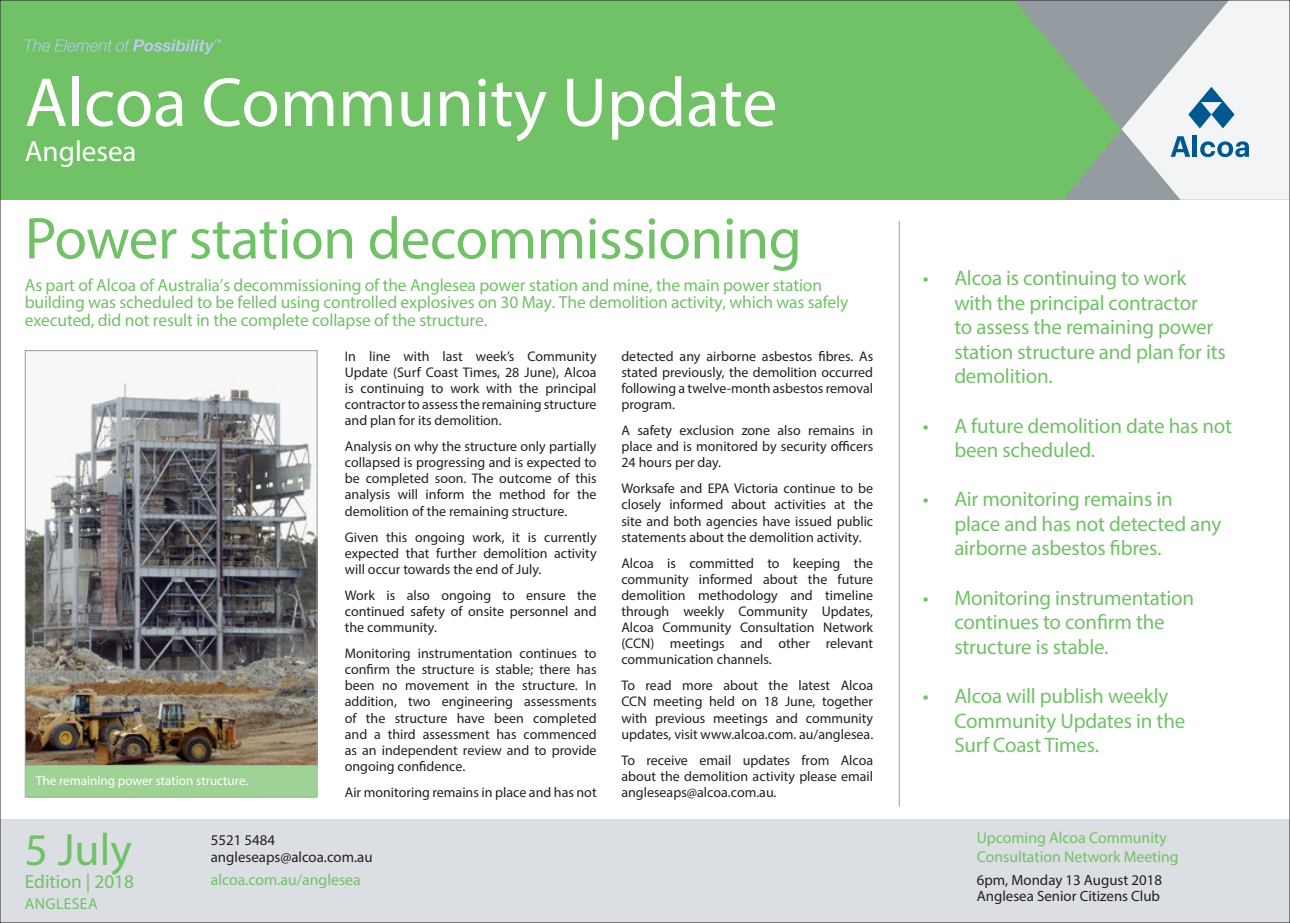
<style>
.page{position:relative;width:1290px;height:923px;background:#fff}
.page>*{position:absolute;margin:0;border:0;box-sizing:border-box;transform-origin:0 0}
.t1{font:70px "Myriad Pro";color:#fff}
.t2{font:59.5px "Myriad Pro";letter-spacing:-.01em;color:#71c167}
.t3{font:45.5px "Myriad Pro";color:#71c167}
.t4{font:29.05px "Myriad Pro";color:#fff}
.t5{font:21px/24.5px "Myriad Pro";letter-spacing:-.01em;color:#71c167}
.t6{font:19.25px "Myriad Pro";color:#71c167}
.t7{font:17.5px/17.5px "Myriad Pro";letter-spacing:-.01em;color:#71c167}
.t8{font:15.75px/18.9px "Myriad Pro";color:#71c167}
.t9{font:15.75px "Myriad Pro";letter-spacing:.02em;color:#71c167}
.t10{font:14.88px/16.6px "Myriad Pro";color:#231f20}
.t11{font:14px/16.1px "Myriad Pro";color:#231f20;text-align:justify}
.t12{font:13.12px "Myriad Pro";color:#fff}
</style>
<div class="page">
<div style="left:0;top:0;width:1290px;height:200px;background:#71c167"></div>
<svg style="left:1016px;top:2px;width:272px;height:198px"></svg>
<svg style="left:25px;top:39px;width:196px;height:15px"></svg>
<div style="left:0;top:819px;width:1290px;height:104px;background:#dbdee2"></div>
<hr style="left:899px;top:221px;width:1px;height:585px;background:#959ca1">
<img style="left:27px;top:383px;width:288px;height:382px">
<div style="left:26px;top:765px;width:290px;height:32px;background:#9fd295"></div>
<h1 class="t1" style="left:25px;top:59px;width:754px">Alcoa Community Update</h1>
<h3 class="t4" style="left:25px;top:133px;width:113px">Anglesea</h3>
<h2 class="t2" style="left:25px;top:202px;width:778px">Power station decommissioning</h2>
<p class="t7" style="left:25px;top:276px;width:825px">As part of Alcoa of Australia’s decommissioning of the Anglesea power station and mine, the main power station building was scheduled to be felled using controlled explosives on 30 May. The demolition activity, which was safely executed, did not result in the complete collapse of the structure.</p>
<h3 class="t5" style="left:954px;top:265px;width:273px;text-indent:-32px">• Alcoa is continuing to work with the principal contractor<br>to assess the remaining power station structure and plan for its demolition.</h3>
<h3 class="t5" style="left:954px;top:413px;width:279px;text-indent:-32px">• A future demolition date has not been scheduled.</h3>
<h3 class="t5" style="left:954px;top:487px;width:268px;text-indent:-32px">• Air monitoring remains in place and has not detected any airborne asbestos fibres.</h3>
<h3 class="t5" style="left:954px;top:585px;width:241px;text-indent:-32px">• Monitoring instrumentation continues to confirm the structure is stable.</h3>
<h3 class="t5" style="left:954px;top:683px;width:232px;text-indent:-32px">• Alcoa will publish weekly<br>Community Updates in the<br>Surf Coast Times.</h3>
<p class="t12" style="left:36px;top:772px;width:214px">The remaining power station structure.</p>
<p class="t11" style="left:621px;top:348px;width:253px">detected any airborne asbestos fibres. As stated previously, the demolition occurred following a twelve-month asbestos removal program.</p>
<p class="t11" style="left:621px;top:422px;width:253px">A safety exclusion zone also remains in place and is monitored by security officers 24 hours per day.</p>
<p class="t11" style="left:621px;top:480px;width:253px">Worksafe and EPA Victoria continue to be closely informed about activities at the site and both agencies have issued public statements about the demolition activity.</p>
<p class="t11" style="left:621px;top:555px;width:253px">Alcoa is committed to keeping the community informed about the future demolition methodology and timeline through weekly Community Updates, Alcoa Community Consultation Network (CCN) meetings and other relevant communication channels.</p>
<p class="t11" style="left:621px;top:677px;width:253px">To read more about the latest Alcoa CCN meeting held on 18 June, together with previous meetings and community updates, visit www.alcoa.com. au/anglesea.</p>
<p class="t11" style="left:621px;top:751px;width:253px">To receive email updates from Alcoa about the demolition activity please email angleseaps@alcoa.com.au.</p>
<p class="t11" style="left:345px;top:348px;width:253px">In line with last week’s Community Update (Surf Coast Times, 28 June), Alcoa is continuing to work with the principal contractor to assess the remaining structure and plan for its demolition.</p>
<p class="t11" style="left:345px;top:438px;width:253px">Analysis on why the structure only partially collapsed is progressing and is expected to be completed soon. The outcome of this analysis will inform the method for the demolition of the remaining structure.</p>
<p class="t11" style="left:345px;top:528px;width:253px">Given this ongoing work, it is currently expected that further demolition activity will occur towards the end of July.</p>
<p class="t11" style="left:345px;top:587px;width:253px">Work is also ongoing to ensure the continued safety of onsite personnel and the community.</p>
<p class="t11" style="left:345px;top:645px;width:253px">Monitoring instrumentation continues to confirm the structure is stable; there has been no movement in the structure. In addition, two engineering assessments of the structure have been completed and a third assessment has commenced as an independent review and to provide ongoing confidence.</p>
<p class="t11" style="left:345px;top:784px;width:253px">Air monitoring remains in place and has not</p>
<h3 class="t3" style="left:25px;top:821px;width:109px">5 July</h3>
<h3 class="t6" style="left:25px;top:870px;width:111px">Edition | 2018</h3>
<p class="t9" style="left:25px;top:894px;width:74px">ANGLESEA</p>
<p class="t10" style="left:211px;top:832px;width:163px">5521 5484 angleseaps@alcoa.com.au</p>
<p class="t8" style="left:211px;top:870px;width:151px">alcoa.com.au/anglesea</p>
<p class="t8" style="left:977px;top:828px;width:203px">Upcoming Alcoa Community<br>Consultation Network Meeting</p>
<p class="t10" style="left:977px;top:871px;width:187px">6pm, Monday 13 August 2018<br>Anglesea Senior Citizens Club</p>
</div>
